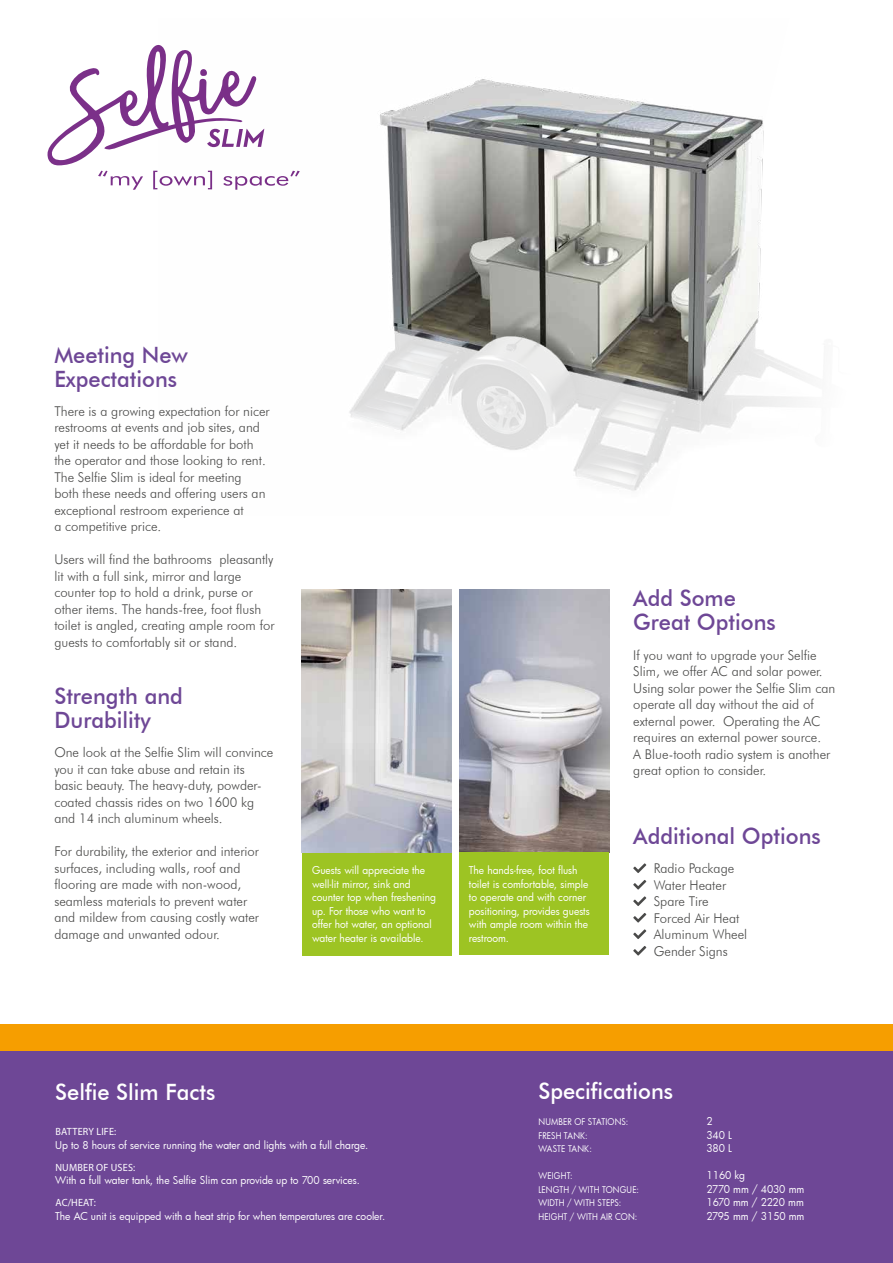
<style>
.page{position:relative;width:893px;height:1263px;background:#fff}
.page>*{position:absolute;margin:0;border:0;box-sizing:border-box;transform-origin:0 0}
.t1{font:500 22.5px/24px "Futura BT";color:#6e4796}
.t2{font:500 22.5px "Futura BT";color:#fff}
.t3{font:300 13.5px/16.5px "Futura BT";color:#4a4a49}
.t4{font:10.5px/13.5px "Futura";color:#fff}
.t5{font:10.5px "Myriad Pro";letter-spacing:.02em;color:#fff}
.t6{font:10.5px "Futura";letter-spacing:-.02em;color:#fff}
.t7{font:9px "Futura";letter-spacing:.015em;color:#fff;scale:.9 1}
</style>
<div class="page">
<div style="left:0;top:1044px;width:893px;height:219px;background:#6e4796"></div>
<div style="left:0;top:1025px;width:893px;height:26px;background:#f69e00"></div>
<svg style="left:48px;top:45px;width:110px;height:120px"></svg>
<svg style="left:98px;top:171px;width:45px;height:19px"></svg>
<svg style="left:153px;top:171px;width:5px;height:18px"></svg>
<img style="left:158px;top:45px;width:652px;height:446px">
<img style="left:302px;top:589px;width:149px;height:264px">
<img style="left:460px;top:589px;width:149px;height:263px">
<div style="left:302px;top:853px;width:149px;height:102px;background:#9dc423"></div>
<div style="left:460px;top:853px;width:149px;height:102px;background:#9dc423"></div>
<svg style="left:633px;top:863px;width:13px;height:10px"></svg>
<svg style="left:633px;top:880px;width:13px;height:10px"></svg>
<svg style="left:633px;top:896px;width:13px;height:10px"></svg>
<svg style="left:633px;top:913px;width:13px;height:10px"></svg>
<svg style="left:633px;top:929px;width:13px;height:10px"></svg>
<svg style="left:633px;top:946px;width:13px;height:10px"></svg>
<h1 class="t1" style="left:54px;top:342px;width:135px">Meeting New<br>Expectations</h1>
<p class="t3" style="left:54px;top:403px;width:217px">There is a growing expectation for nicer restrooms at events and job sites, and yet it needs to be affordable for both the operator and those looking to rent.<br>The Selfie Slim is ideal for meeting<br>both these needs and offering users an exceptional restroom experience at<br>a competitive price.</p>
<p class="t3" style="left:54px;top:551px;width:222px">Users will find the bathrooms pleasantly lit with a full sink, mirror and large counter top to hold a drink, purse or other items. The hands-free, foot flush toilet is angled, creating ample room for guests to comfortably sit or stand.</p>
<h1 class="t1" style="left:54px;top:684px;width:130px">Strength and<br>Durability</h1>
<p class="t3" style="left:54px;top:744px;width:221px">One look at the Selfie Slim will convince you it can take abuse and retain its basic beauty. The heavy-duty, powder&shy;coated chassis rides on two 1600 kg and 14 inch aluminum wheels.</p>
<p class="t3" style="left:54px;top:843px;width:206px">For durability, the exterior and interior surfaces, including walls, roof and flooring are made with non-wood, seamless materials to prevent water and mildew from causing costly water damage and unwanted odour.</p>
<p class="t4" style="left:312px;top:863px;width:126px">Guests will appreciate the well-lit mirror, sink and counter top when freshening up. For those who want to offer hot water, an optional water heater is available.</p>
<p class="t4" style="left:469px;top:864px;width:122px">The hands-free, foot flush toilet is comfortable, simple to operate and with corner positioning, provides guests with ample room within the restroom.</p>
<h1 class="t1" style="left:633px;top:586px;width:144px">Add Some<br>Great Options</h1>
<p class="t3" style="left:633px;top:646px;width:203px">If you want to upgrade your Selfie Slim, we offer AC and solar power.<br>Using solar power the Selfie Slim can operate all day without the aid of external power. Operating the AC requires an external power source.<br>A Blue-tooth radio system is another great option to consider.</p>
<h1 class="t1" style="left:633px;top:824px;width:189px">Additional Options</h1>
<p class="t3" style="left:654px;top:860px;width:95px">Radio Package<br>Water Heater<br>Spare Tire<br>Forced Air Heat<br>Aluminum Wheel<br>Gender Signs</p>
<h1 class="t2" style="left:55px;top:1079px;width:162px">Selfie Slim Facts</h1>
<p class="t5" style="left:55px;top:1125px;width:62px">BATTERY LIFE:</p>
<p class="t4" style="left:55px;top:1138px;width:314px">Up to 8 hours of service running the water and lights with a full charge.</p>
<p class="t5" style="left:55px;top:1161px;width:81px">NUMBER OF USES:</p>
<p class="t4" style="left:55px;top:1173px;width:306px">With a full water tank, the Selfie Slim can provide up to 700 services.</p>
<p class="t5" style="left:55px;top:1196px;width:42px">AC/HEAT:</p>
<p class="t4" style="left:55px;top:1209px;width:332px">The AC unit is equipped with a heat strip for when temperatures are cooler.</p>
<h1 class="t2" style="left:538px;top:1077px;width:136px">Specifications</h1>
<p class="t7" style="left:538px;top:1116px;width:101px">NUMBER OF STATIONS:</p>
<p class="t4" style="left:706px;top:1114px;width:8px">2</p>
<p class="t7" style="left:538px;top:1129px;width:56px">FRESH TANK:</p>
<p class="t4" style="left:706px;top:1128px;width:27px">340 L</p>
<p class="t7" style="left:538px;top:1143px;width:61px">WASTE TANK:</p>
<p class="t4" style="left:706px;top:1141px;width:27px">380 L</p>
<p class="t7" style="left:538px;top:1170px;width:39px">WEIGHT:</p>
<p class="t4" style="left:706px;top:1168px;width:40px">1160 kg</p>
<p class="t7" style="left:538px;top:1183px;width:113px">LENGTH / WITH TONGUE:</p>
<p class="t4" style="left:706px;top:1182px;width:99px">2770 mm / 4030 mm</p>
<p class="t7" style="left:538px;top:1197px;width:94px">WIDTH / WITH STEPS:</p>
<p class="t6" style="left:706px;top:1195px;width:99px">1670 mm / 2220 mm</p>
<p class="t7" style="left:538px;top:1210px;width:111px">HEIGHT / WITH AIR CON:</p>
<p class="t4" style="left:706px;top:1209px;width:99px">2795 mm / 3150 mm</p>
</div>
